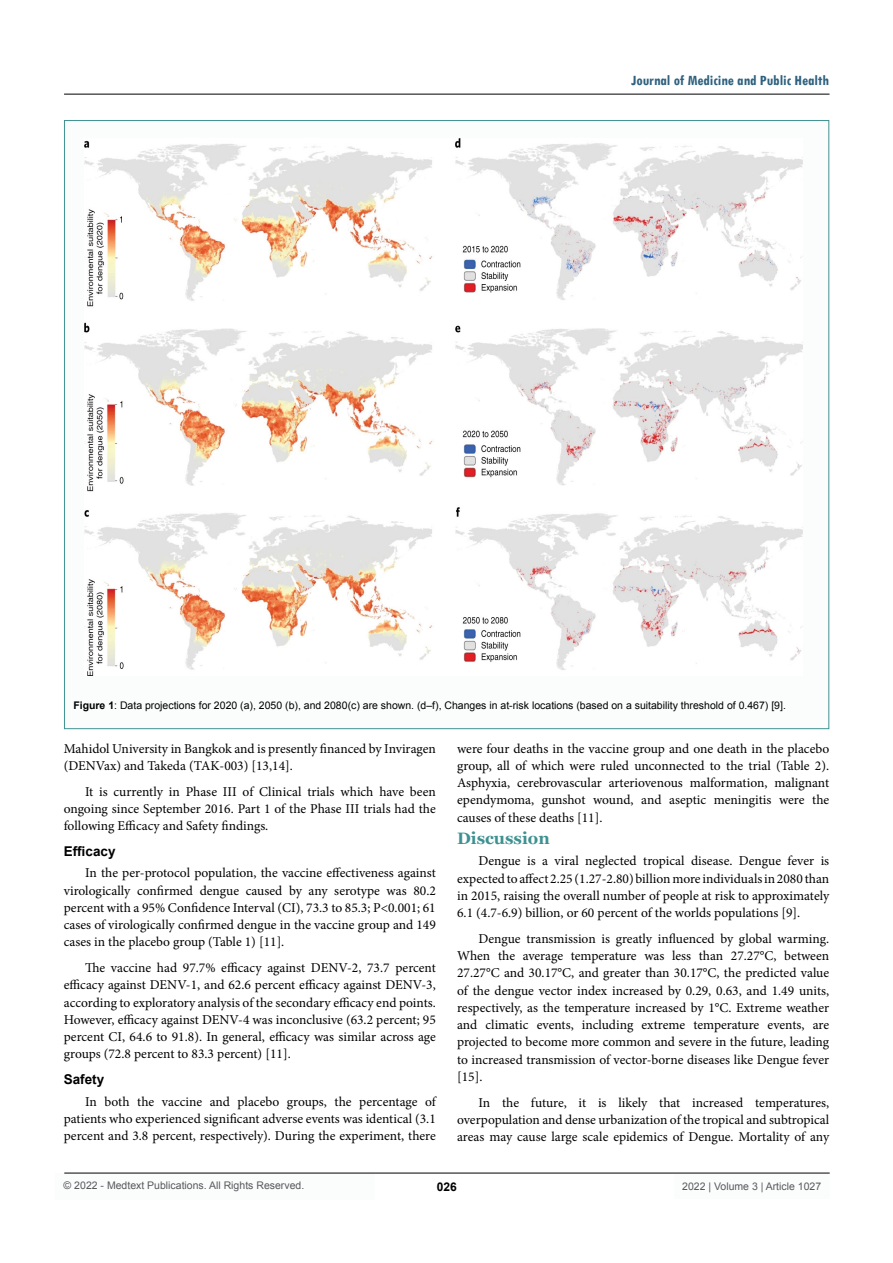
<style>
.page{position:relative;width:893px;height:1263px;background:#fff}
.page>*{position:absolute;margin:0;border:0;box-sizing:border-box;transform-origin:0 0}
.t1{font:700 16.5px "Georgia";color:#3f9191}
.t2{font:700 condensed 15px "Tw Cen";color:#2e617e}
.t3{font:13.5px/17.2px "Minion Pro";color:#000;text-align:justify}
.t4{font:700 13.5px "Arial";color:#000}
.t5{font:700 12px "Arial";color:#000}
.t6{font:10.5px "Arial";color:#000}
.t7{font:10.5px "Arial";color:#58595b}
.s1{font-weight:700}
</style>
<div class="page">
<div style="left:55px;top:1173px;width:320px;height:26px;background:#fbfdfd"></div>
<hr style="left:64px;top:1173px;width:766px;height:1px;background:#000">
<hr style="left:64px;top:94px;width:765px;height:1px;background:#000">
<div style="left:674px;top:1174px;width:156px;height:25px;background:#fbfdfd"></div>
<div style="left:64px;top:121px;width:765px;height:608px;background:#fbfdfd"></div>
<img style="left:84px;top:139px;width:719px;height:537px">
<p class="t2" style="left:631px;top:72px;width:200px">Journal of Medicine and Public Health</p>
<p class="t6" style="left:73px;top:698px;width:714px"><span class="s1">Figure 1</span>: Data projections for 2020 (a), 2050 (b), and 2080(c) are shown. (d–f), Changes in at-risk locations (based on a suitability threshold of 0.467) [9].</p>
<p class="t3" style="left:64px;top:740px;width:374px">Mahidol University in Bangkok and is presently financed by Inviragen (DENVax) and Takeda (TAK-003) [13,14].</p>
<p class="t3" style="left:64px;top:783px;width:374px;text-indent:21px">It is currently in Phase III of Clinical trials which have been ongoing since September 2016. Part 1 of the Phase III trials had the following Efficacy and Safety findings.</p>
<p class="t4" style="left:64px;top:842px;width:53px">Efficacy</p>
<p class="t3" style="left:64px;top:864px;width:374px;text-indent:21px">In the per-protocol population, the vaccine effectiveness against virologically confirmed dengue caused by any serotype was 80.2 percent with a 95% Confidence Interval (CI), 73.3 to 85.3; P&lt;0.001; 61 cases of virologically confirmed dengue in the vaccine group and 149 cases in the placebo group (Table 1) [11].</p>
<p class="t3" style="left:64px;top:959px;width:374px;text-indent:21px">The vaccine had 97.7% efficacy against DENV-2, 73.7 percent efficacy against DENV-1, and 62.6 percent efficacy against DENV-3, according to exploratory analysis of the secondary efficacy end points.<br>However, efficacy against DENV-4 was inconclusive (63.2 percent; 95 percent CI, 64.6 to 91.8). In general, efficacy was similar across age groups (72.8 percent to 83.3 percent) [11].</p>
<p class="t4" style="left:64px;top:1070px;width:42px">Safety</p>
<p class="t3" style="left:64px;top:1093px;width:374px;text-indent:21px">In both the vaccine and placebo groups, the percentage of patients who experienced significant adverse events was identical (3.1 percent and 3.8 percent, respectively). During the experiment, there</p>
<p class="t3" style="left:457px;top:740px;width:374px">were four deaths in the vaccine group and one death in the placebo group, all of which were ruled unconnected to the trial (Table 2).<br>Asphyxia, cerebrovascular arteriovenous malformation, malignant ependymoma, gunshot wound, and aseptic meningitis were the causes of these deaths [11].</p>
<p class="t1" style="left:457px;top:827px;width:94px">Discussion</p>
<p class="t3" style="left:457px;top:852px;width:374px;text-indent:21px">Dengue is a viral neglected tropical disease. Dengue fever is expected to affect 2.25 (1.27-2.80) billion more individuals in 2080 than in 2015, raising the overall number of people at risk to approximately 6.1 (4.7-6.9) billion, or 60 percent of the worlds populations [9].</p>
<p class="t3" style="left:457px;top:930px;width:374px;text-indent:21px">Dengue transmission is greatly influenced by global warming.<br>When the average temperature was less than 27.27°C, between 27.27°C and 30.17°C, and greater than 30.17°C, the predicted value of the dengue vector index increased by 0.29, 0.63, and 1.49 units, respectively, as the temperature increased by 1°C. Extreme weather and climatic events, including extreme temperature events, are projected to become more common and severe in the future, leading to increased transmission of vector-borne diseases like Dengue fever [15].</p>
<p class="t3" style="left:457px;top:1094px;width:374px;text-indent:21px">In the future, it is likely that increased temperatures, overpopulation and dense urbanization of the tropical and subtropical areas may cause large scale epidemics of Dengue. Mortality of any</p>
<p class="t7" style="left:64px;top:1179px;width:242px">© 2022 - Medtext Publications. All Rights Reserved.</p>
<p class="t5" style="left:437px;top:1178px;width:22px">026</p>
<p class="t7" style="left:682px;top:1180px;width:140px">2022 | Volume 3 | Article 1027</p>
</div>
